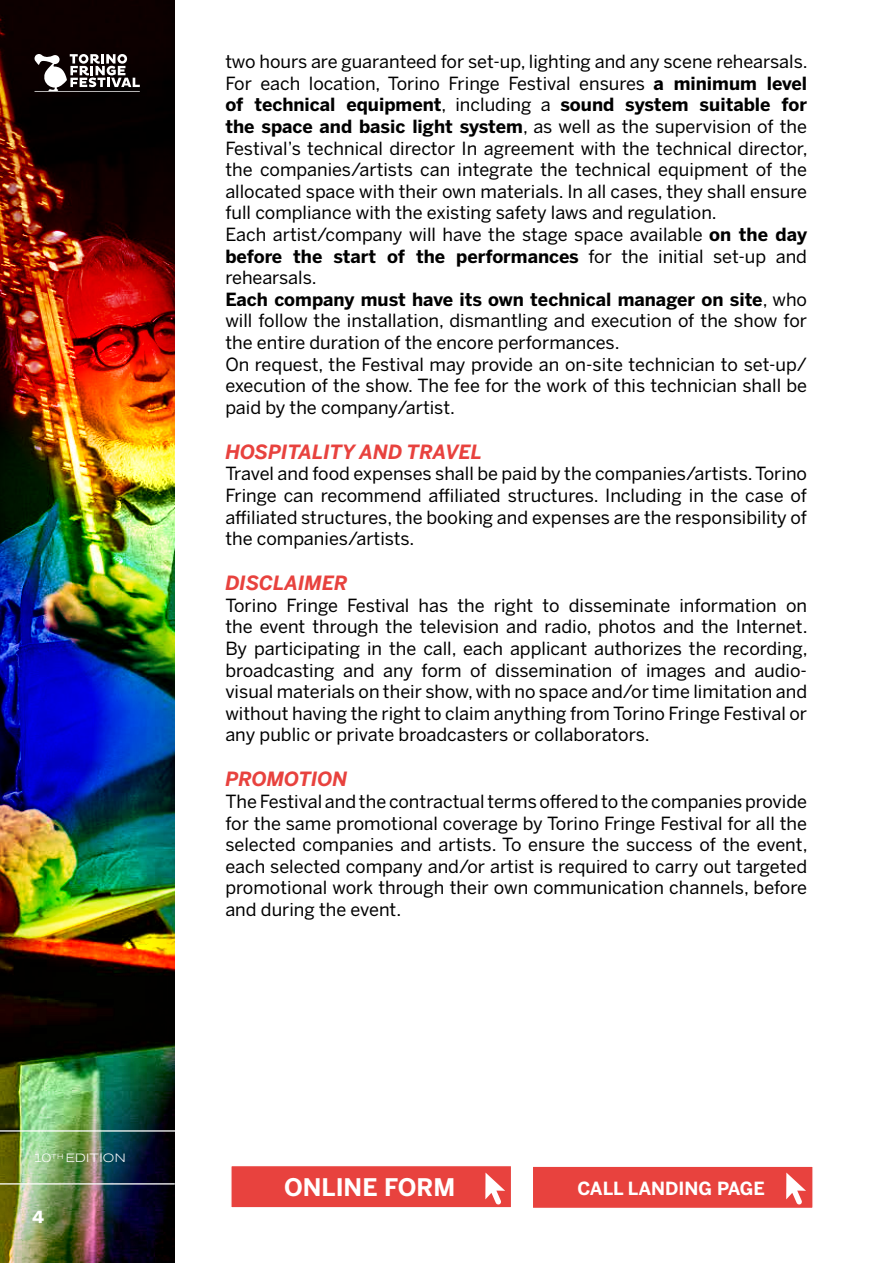
<style>
.page{position:relative;width:893px;height:1263px;background:#fff}
.page>*{position:absolute;margin:0;border:0;box-sizing:border-box;transform-origin:0 0}
.t1{font:700 24px "Benton Sans";color:#fff}
.t2{font:italic 700 19.5px "Benton Sans";color:#e8423e}
.t3{font:18px/21.6px "Benton Sans";color:#000;text-align:justify}
.t4{font:700 18px "Benton Sans";color:#fff}
.t5{font:700 18px "Pluto";color:#fff}
.t6{font:11.4px "Benton Sans Wide";letter-spacing:.015em;color:#fff}
.s1{font-weight:700}
</style>
<div class="page">
<img style="left:0;top:0;width:174px;height:1263px">
<svg style="left:35px;top:54px;width:105px;height:38px"></svg>
<hr style="left:0;top:1130px;width:175px;height:1px;background:#fff">
<hr style="left:0;top:1183px;width:175px;height:1px;background:#fff">
<div style="left:532px;top:1166px;width:282px;height:43px;background:#e8423e;border:1px solid #fff"></div>
<svg style="left:786px;top:1172px;width:20px;height:33px"></svg>
<div style="left:230px;top:1165px;width:282px;height:43px;background:#e8423e;border:1px solid #fff"></div>
<svg style="left:485px;top:1172px;width:20px;height:33px"></svg>
<p class="t6" style="left:34px;top:1151px;width:93px">10<sup>TH</sup> EDITION</p>
<p class="t5" style="left:32px;top:1207px;width:14px">4</p>
<p class="t3" style="left:225px;top:51px;width:584px">two hours are guaranteed for set-up, lighting and any scene rehearsals.</p>
<p class="t3" style="left:225px;top:73px;width:584px">For each location, Torino Fringe Festival ensures <span class="s1">a minimum level of technical equipment</span>, including a <span class="s1">sound system suitable for the space and basic light system</span>, as well as the supervision of the Festival’s technical director In agreement with the technical director, the companies/artists can integrate the technical equipment of the allocated space with their own materials. In all cases, they shall ensure full compliance with the existing safety laws and regulation.</p>
<p class="t3" style="left:225px;top:224px;width:583px">Each artist/company will have the stage space available <span class="s1">on the day before the start of the performances</span> for the initial set-up and rehearsals.</p>
<p class="t3" style="left:225px;top:289px;width:583px"><span class="s1">Each company must have its own technical manager on site</span>, who will follow the installation, dismantling and execution of the show for the entire duration of the encore performances.</p>
<p class="t3" style="left:225px;top:353px;width:583px">On request, the Festival may provide an on-site technician to set-up/ execution of the show. The fee for the work of this technician shall be paid by the company/artist.</p>
<p class="t2" style="left:225px;top:439px;width:258px">HOSPITALITY AND TRAVEL</p>
<p class="t3" style="left:225px;top:463px;width:583px">Travel and food expenses shall be paid by the companies/artists. Torino Fringe can recommend affiliated structures. Including in the case of affiliated structures, the booking and expenses are the responsibility of the companies/artists.</p>
<p class="t2" style="left:225px;top:571px;width:124px">DISCLAIMER</p>
<p class="t3" style="left:225px;top:595px;width:584px">Torino Fringe Festival has the right to disseminate information on the event through the television and radio, photos and the Internet.<br>By participating in the call, each applicant authorizes the recording, broadcasting and any form of dissemination of images and audio&shy;visual materials on their show, with no space and/or time limitation and without having the right to claim anything from Torino Fringe Festival or any public or private broadcasters or collaborators.</p>
<p class="t2" style="left:225px;top:767px;width:124px">PROMOTION</p>
<p class="t3" style="left:225px;top:791px;width:584px">The Festival and the contractual terms offered to the companies provide for the same promotional coverage by Torino Fringe Festival for all the selected companies and artists. To ensure the success of the event, each selected company and/or artist is required to carry out targeted promotional work through their own communication channels, before and during the event.</p>
<p class="t1" style="left:284px;top:1172px;width:173px">ONLINE FORM</p>
<p class="t4" style="left:577px;top:1177px;width:189px">CALL LANDING PAGE</p>
</div>
